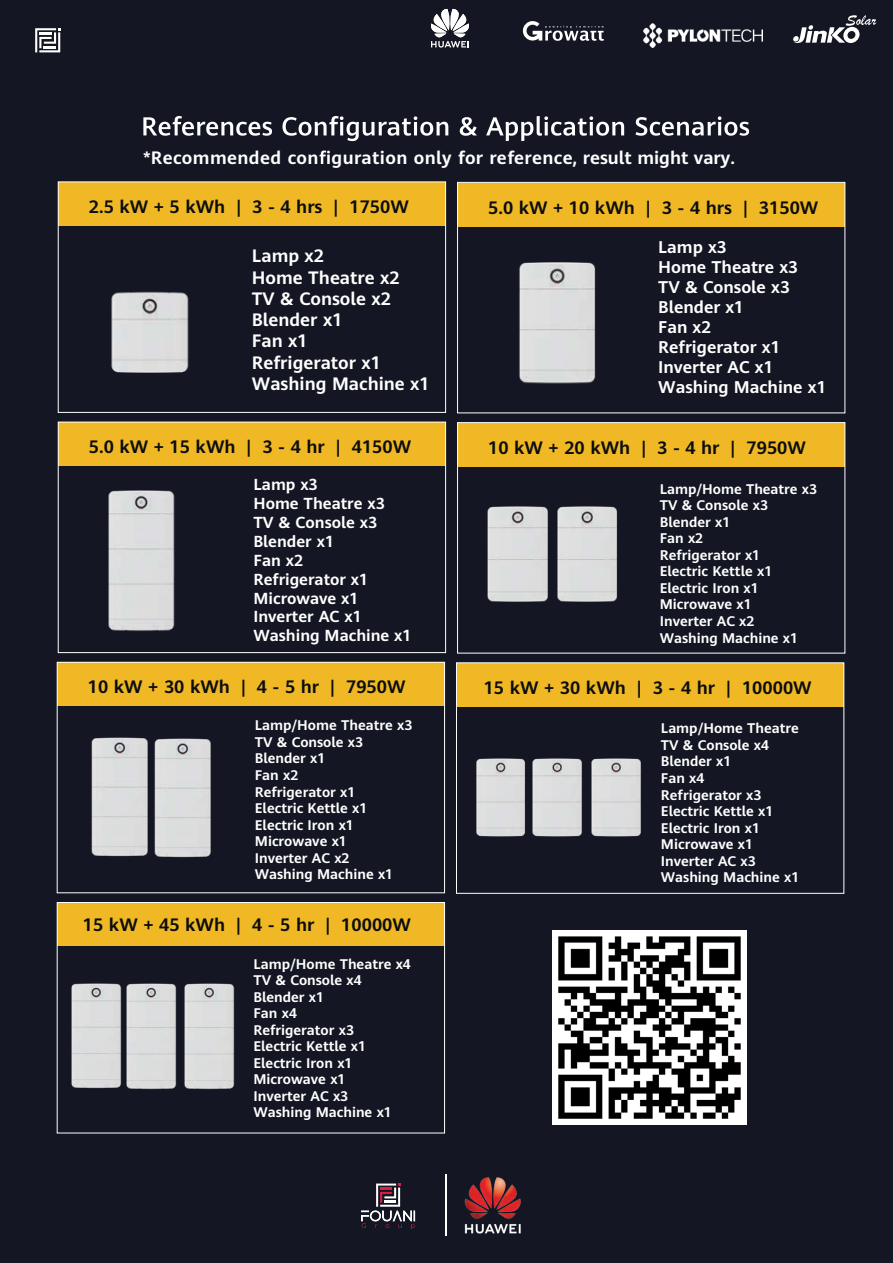
<style>
.page{position:relative;width:893px;height:1263px;background:#141723}
.page>*{position:absolute;margin:0;border:0;box-sizing:border-box;transform-origin:0 0}
.t1{font:700 17.7px "Huawei Sans";color:#0c0d0d}
.t2{font:700 17.7px/21.3px "Huawei Sans";color:#fff}
.t3{font:700 17.7px "Huawei Sans";letter-spacing:.025em;color:#fff}
.t4{font:700 16.8px/20.1px "Huawei Sans";color:#fff}
.t5{font:700 15.75px/18.9px "Huawei Sans";color:#fff}
.t6{font:700 13.8px/16.5px "Huawei Sans";color:#fff}
</style>
<div class="page">
<svg style="left:35px;top:28px;width:25px;height:24px"></svg>
<div style="left:58px;top:182px;width:388px;height:44px;background:#efb824"></div>
<svg style="left:143px;top:116px;width:606px;height:25px"></svg>
<div style="left:58px;top:422px;width:388px;height:44px;background:#efb824"></div>
<div style="left:458px;top:423px;width:387px;height:43px;background:#efb824"></div>
<div style="left:57px;top:662px;width:388px;height:44px;background:#efb824"></div>
<div style="left:57px;top:902px;width:388px;height:44px;background:#efb824"></div>
<div style="left:456px;top:663px;width:388px;height:44px;background:#efb824"></div>
<div style="left:458px;top:183px;width:387px;height:44px;background:#efb824"></div>
<img style="left:111px;top:291px;width:78px;height:82px">
<img style="left:519px;top:262px;width:77px;height:122px">
<img style="left:487px;top:506px;width:59px;height:96px">
<img style="left:546px;top:506px;width:71px;height:96px">
<img style="left:476px;top:758px;width:48px;height:79px">
<img style="left:524px;top:758px;width:58px;height:79px">
<img style="left:591px;top:758px;width:50px;height:79px">
<img style="left:108px;top:490px;width:67px;height:141px">
<img style="left:91px;top:737px;width:53px;height:120px">
<img style="left:144px;top:738px;width:67px;height:120px">
<img style="left:71px;top:983px;width:47px;height:106px">
<img style="left:118px;top:983px;width:58px;height:107px">
<img style="left:176px;top:983px;width:59px;height:107px">
<svg style="left:361px;top:1183px;width:54px;height:46px"></svg>
<img style="left:464px;top:1177px;width:57px;height:57px">
<hr style="left:445px;top:1174px;width:1px;height:61px;background:#fff">
<div style="left:58px;top:181px;width:388px;height:232px;border:1px solid #fff"></div>
<div style="left:58px;top:422px;width:388px;height:231px;border:1px solid #fff"></div>
<div style="left:57px;top:662px;width:388px;height:231px;border:1px solid #fff"></div>
<div style="left:57px;top:902px;width:388px;height:231px;border:1px solid #fff"></div>
<div style="left:457px;top:182px;width:388px;height:231px;border:1px solid #fff"></div>
<div style="left:457px;top:422px;width:388px;height:231px;border:1px solid #fff"></div>
<div style="left:456px;top:662px;width:388px;height:232px;border:1px solid #fff"></div>
<svg style="left:319px;top:151px;width:11px;height:13px"></svg>
<img style="left:552px;top:931px;width:194px;height:193px">
<svg style="left:523px;top:21px;width:81px;height:20px"></svg>
<svg style="left:793px;top:15px;width:83px;height:28px"></svg>
<svg style="left:431px;top:9px;width:38px;height:39px"></svg>
<img style="left:644px;top:23px;width:118px;height:24px">
<p class="t3" style="left:143px;top:145px;width:593px">*Recommended con guration only for reference, result might vary.</p>
<p class="t1" style="left:89px;top:194px;width:321px">2.5 kW + 5 kWh | 3 - 4 hrs | 1750W</p>
<p class="t2" style="left:252px;top:245px;width:179px">Lamp x2<br>Home Theatre x2<br>TV &amp; Console x2<br>Blender x1<br>Fan x1<br>Refrigerator x1<br>Washing Machine x1</p>
<p class="t1" style="left:89px;top:434px;width:324px">5.0 kW + 15 kWh | 3 - 4 hr | 4150W</p>
<p class="t5" style="left:253px;top:474px;width:160px">Lamp x3<br>Home Theatre x3<br>TV &amp; Console x3<br>Blender x1<br>Fan x2<br>Refrigerator x1<br>Microwave x1<br>Inverter AC x1<br>Washing Machine x1</p>
<p class="t1" style="left:88px;top:675px;width:319px">10 kW + 30 kWh | 4 - 5 hr | 7950W</p>
<p class="t6" style="left:255px;top:717px;width:159px">Lamp/Home Theatre x3<br>TV &amp; Console x3<br>Blender x1<br>Fan x2<br>Refrigerator x1<br>Electric Kettle x1<br>Electric Iron x1<br>Microwave x1<br>Inverter AC x2<br>Washing Machine x1</p>
<p class="t1" style="left:83px;top:912px;width:329px">15 kW + 45 kWh | 4 - 5 hr | 10000W</p>
<p class="t6" style="left:253px;top:955px;width:159px">Lamp/Home Theatre x4<br>TV &amp; Console x4<br>Blender x1<br>Fan x4<br>Refrigerator x3<br>Electric Kettle x1<br>Electric Iron x1<br>Microwave x1<br>Inverter AC x3<br>Washing Machine x1</p>
<p class="t1" style="left:488px;top:196px;width:332px">5.0 kW + 10 kWh | 3 - 4 hrs | 3150W</p>
<p class="t4" style="left:658px;top:236px;width:170px">Lamp x3<br>Home Theatre x3<br>TV &amp; Console x3<br>Blender x1<br>Fan x2<br>Refrigerator x1<br>Inverter AC x1<br>Washing Machine x1</p>
<p class="t1" style="left:488px;top:435px;width:319px">10 kW + 20 kWh | 3 - 4 hr | 7950W</p>
<p class="t6" style="left:660px;top:480px;width:159px">Lamp/Home Theatre x3<br>TV &amp; Console x3<br>Blender x1<br>Fan x2<br>Refrigerator x1<br>Electric Kettle x1<br>Electric Iron x1<br>Microwave x1<br>Inverter AC x2<br>Washing Machine x1</p>
<p class="t1" style="left:484px;top:675px;width:329px">15 kW + 30 kWh | 3 - 4 hr | 10000W</p>
<p class="t6" style="left:661px;top:720px;width:140px">Lamp/Home Theatre<br>TV &amp; Console x4<br>Blender x1<br>Fan x4<br>Refrigerator x3<br>Electric Kettle x1<br>Electric Iron x1<br>Microwave x1<br>Inverter AC x3<br>Washing Machine x1</p>
</div>
